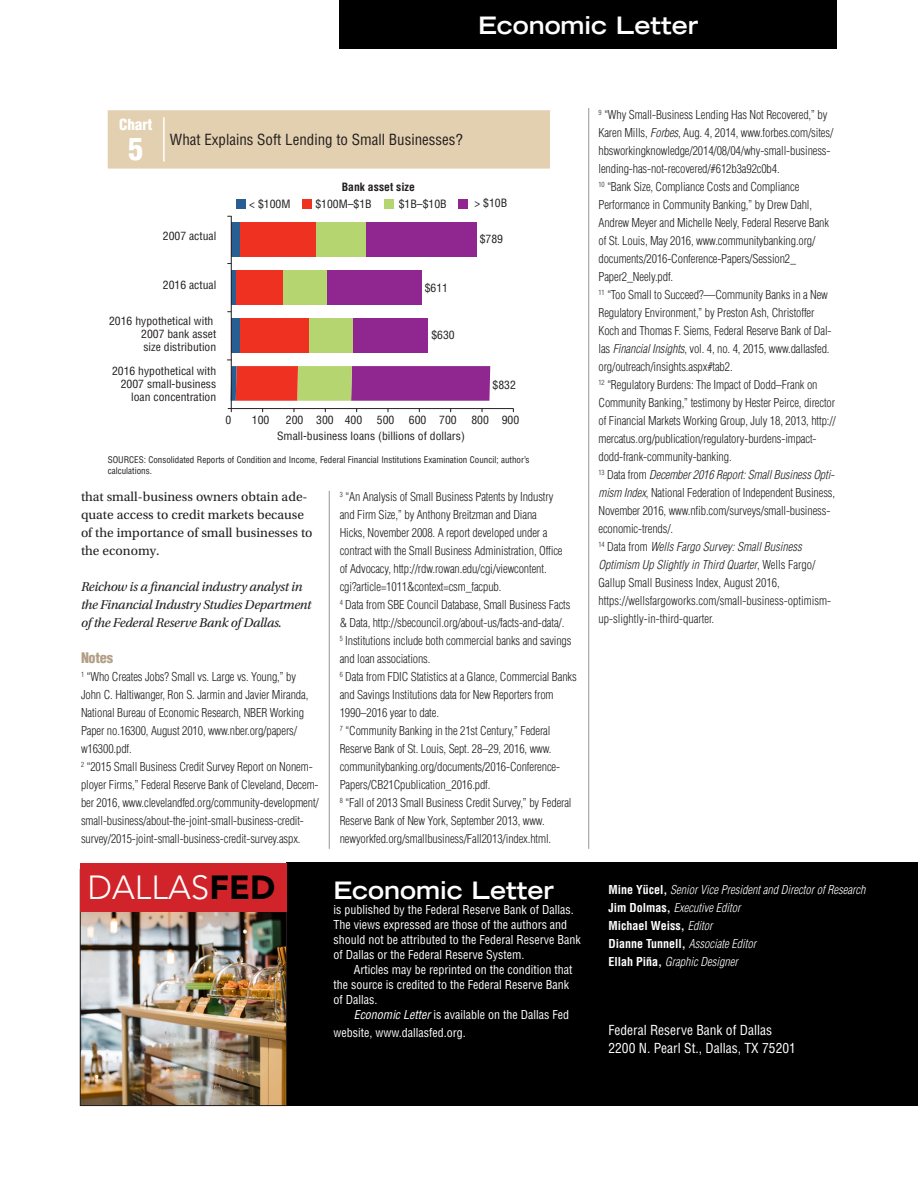
<style>
.page{position:relative;width:918px;height:1188px;background:#fff}
.page>*{position:absolute;margin:0;border:0;box-sizing:border-box;transform-origin:0 0}
.t1{font:300 33.15px "Avenir LT Std";color:#fff}
.Chart{font:900 condensed 30px "Helvetica LT Std";color:#fff}
.t2{font:700 expanded 24px "Trade Gothic LT Std";color:#fff}
.ChartTitle{font:condensed 15px "Helvetica LT Std";color:#231f20}
.Chart_word{font:900 condensed 15px "Helvetica LT Std";color:#fff}
.NotesHead{font:900 condensed 14.25px "Helvetica LT Std";letter-spacing:-.02em;color:#b39e86}
.BodyText{font:13.5px/18px "Utopia Std";color:#231f20}
.AuthorBio{font:italic 13.5px/18px "Utopia Std";letter-spacing:-.02em;color:#231f20}
.t3{font:condensed 13.5px/18px "Helvetica LT Std";color:#fff}
.Notestext{font:300 condensed 12px/18px "Helvetica LT Std";letter-spacing:-.01em;color:#231f20}
.FolioText{font:condensed 12px/15px "Helvetica LT Std";color:#fff}
.FolioTextIndent{font:condensed 12px/15px "Helvetica LT Std";color:#fff}
.t4{font:italic 300 condensed 12px/18px "Helvetica LT Std";color:#fff}
.t5{font:condensed 11.25px/13.5px "Helvetica LT Std";color:#231f20;text-align:right;scale:1.04 1}
.t6{font:700 condensed 11.25px "Helvetica LT Std";color:#231f20;scale:1.04 1}
.Source{font:condensed 9px/10.8px "Helvetica LT Std";color:#231f20}
.s1{font-weight:900;color:#000001}
.s2{font-style:italic}
.s3{font-weight:700;font-style:normal}
</style>
<div class="page">
<div style="left:287px;top:863px;width:631px;height:243px;background:#000001"></div>
<img style="left:82px;top:912px;width:203px;height:192px">
<div style="left:80px;top:869px;width:207px;height:237px;border:1px solid #231f20"></div>
<div style="left:80px;top:863px;width:207px;height:49px;background:#d1232a"></div>
<div style="left:340px;top:0;width:497px;height:48px;background:#000001"></div>
<hr style="left:329px;top:491px;width:1px;height:358px;background:#939598">
<div style="left:108px;top:110px;width:442px;height:59px;background:#e3d0b0"></div>
<hr style="left:163px;top:117px;width:2px;height:45px;background:#fff">
<hr style="left:231px;top:408px;width:282px;height:1px;background:#231f20">
<div style="left:458px;top:199px;width:10px;height:10px;background:#90268f"></div>
<div style="left:366px;top:222px;width:111px;height:34px;background:#90268f"></div>
<div style="left:327px;top:270px;width:95px;height:35px;background:#90268f"></div>
<div style="left:353px;top:318px;width:74px;height:35px;background:#90268f"></div>
<div style="left:384px;top:199px;width:10px;height:10px;background:#b4d56f"></div>
<div style="left:315px;top:222px;width:51px;height:34px;background:#b4d56f"></div>
<div style="left:283px;top:270px;width:44px;height:35px;background:#b4d56f"></div>
<div style="left:308px;top:318px;width:45px;height:35px;background:#b4d56f"></div>
<div style="left:302px;top:199px;width:10px;height:10px;background:#ef3122"></div>
<div style="left:240px;top:222px;width:75px;height:34px;background:#ef3122"></div>
<div style="left:235px;top:270px;width:48px;height:35px;background:#ef3122"></div>
<div style="left:240px;top:318px;width:68px;height:35px;background:#ef3122"></div>
<div style="left:236px;top:199px;width:10px;height:10px;background:#285e92"></div>
<div style="left:231px;top:222px;width:9px;height:34px;background:#285e92"></div>
<hr style="left:231px;top:270px;width:4px;height:35px;background:#285e92">
<div style="left:231px;top:318px;width:9px;height:35px;background:#285e92"></div>
<svg style="left:227px;top:360px;width:263px;height:41px"></svg>
<hr style="left:231px;top:216px;width:1px;height:193px;background:#231f20">
<hr style="left:588px;top:108px;width:1px;height:741px;background:#939598">
<p class="t2" style="left:478px;top:10px;width:222px">Economic Letter</p>
<p class="Chart_word" style="left:119px;top:115px;width:35px">Chart</p>
<p class="Chart" style="left:128px;top:130px;width:16px">5</p>
<p class="ChartTitle" style="left:170px;top:130px;width:295px">What Explains Soft Lending to Small Businesses?</p>
<p class="t5" style="left:163px;top:229px;width:53px">2007 actual</p>
<p class="t5" style="left:163px;top:278px;width:53px">2016 actual</p>
<p class="t5" style="left:141px;top:314px;width:74px;text-align:left;text-indent:-32px">2016 hypothetical with<br>2007 bank asset size distribution</p>
<p class="t5" style="left:112px;top:364px;width:102px">2016 hypothetical with<br>2007 small-business loan concentration</p>
<p class="t6" style="left:342px;top:180px;width:72px">Bank asset size</p>
<p class="t5" style="left:249px;top:197px;width:41px">&lt; $100M</p>
<p class="t5" style="left:315px;top:197px;width:56px">$100M–$1B</p>
<p class="t5" style="left:399px;top:197px;width:48px">$1B–$10B</p>
<p class="t5" style="left:474px;top:196px;width:33px">&gt; $10B</p>
<p class="t5" style="left:480px;top:232px;width:24px">$789</p>
<p class="t5" style="left:425px;top:281px;width:24px">$611</p>
<p class="t5" style="left:431px;top:329px;width:24px">$630</p>
<p class="t5" style="left:493px;top:378px;width:24px">$832</p>
<p class="t5" style="left:226px;top:413px;width:7px">0</p>
<p class="t5" style="left:252px;top:413px;width:18px">100</p>
<p class="t5" style="left:286px;top:413px;width:75px">200 300 400</p>
<p class="t5" style="left:377px;top:413px;width:18px">500</p>
<p class="t5" style="left:409px;top:413px;width:47px">600 700</p>
<p class="t5" style="left:471px;top:413px;width:47px">800 900</p>
<p class="t5" style="left:277px;top:429px;width:182px">Small-business loans (billions of dollars)</p>
<p class="Source" style="left:108px;top:455px;width:423px">SOURCES: Consolidated Reports of Condition and Income, Federal Financial Institutions Examination Council; author’s calculations.</p>
<p class="BodyText" style="left:81px;top:488px;width:233px">that small-business owners obtain ade&shy;quate access to credit markets because of the importance of small businesses to the economy.</p>
<p class="AuthorBio" style="left:81px;top:578px;width:232px">Reichow is a financial industry analyst in the Financial Industry Studies Department of the Federal Reserve Bank of Dallas.</p>
<p class="NotesHead" style="left:81px;top:648px;width:34px">Notes</p>
<p class="Notestext" style="left:81px;top:667px;width:229px"><sup>1</sup> “Who Creates Jobs? Small vs. Large vs. Young,” by John C. Haltiwanger, Ron S. Jarmin and Javier Miranda, National Bureau of Economic Research, NBER Working Paper no.16300, August 2010, www.nber.org/papers/ w16300.pdf.</p>
<p class="Notestext" style="left:81px;top:757px;width:239px"><sup>2</sup> “2015 Small Business Credit Survey Report on Nonem&shy;ployer Firms,” Federal Reserve Bank of Cleveland, Decem&shy;ber 2016, www.clevelandfed.org/community-development/ small-business/about-the-joint-small-business-credit&shy;survey/2015-joint-small-business-credit-survey.aspx.</p>
<p class="Notestext" style="left:340px;top:488px;width:224px"><sup>3</sup> “An Analysis of Small Business Patents by Industry and Firm Size,” by Anthony Breitzman and Diana Hicks, November 2008. A report developed under a contract with the Small Business Administration, Office of Advocacy, http://rdw.rowan.edu/cgi/viewcontent. cgi?article=1011&amp;context=csm_facpub.</p>
<p class="Notestext" style="left:340px;top:596px;width:232px"><sup>4</sup> Data from SBE Council Database, Small Business Facts &amp; Data, http://sbecouncil.org/about-us/facts-and-data/.</p>
<p class="Notestext" style="left:340px;top:632px;width:233px"><sup>5</sup> Institutions include both commercial banks and savings and loan associations.</p>
<p class="Notestext" style="left:340px;top:668px;width:239px"><sup>6</sup> Data from FDIC Statistics at a Glance, Commercial Banks and Savings Institutions data for New Reporters from<br>1990–2016 year to date.</p>
<p class="Notestext" style="left:340px;top:722px;width:222px"><sup>7</sup> “Community Banking in the 21st Century,” Federal Reserve Bank of St. Louis, Sept. 28–29, 2016, www. communitybanking.org/documents/2016-Conference-Papers/CB21Cpublication_2016.pdf.</p>
<p class="Notestext" style="left:340px;top:794px;width:233px"><sup>8</sup> “Fall of 2013 Small Business Credit Survey,” by Federal<br>Reserve Bank of New York, September 2013, www. newyorkfed.org/smallbusiness/Fall2013/index.html.</p>
<h1 class="t1" style="left:88px;top:868px;width:189px">DALLAS<span class="s1">FED</span></h1>
<p class="t2" style="left:333px;top:875px;width:222px">Economic Letter</p>
<p class="FolioText" style="left:333px;top:902px;width:249px">is published by the Federal Reserve Bank of Dallas.<br>The views expressed are those of the authors and should not be attributed to the Federal Reserve Bank of Dallas or the Federal Reserve System.</p>
<p class="FolioTextIndent" style="left:333px;top:962px;width:241px;text-indent:20px">Articles may be reprinted on the condition that the source is credited to the Federal Reserve Bank of Dallas.</p>
<p class="FolioTextIndent" style="left:333px;top:1006px;width:237px;line-height:18px;text-indent:20px"><span class="s2">Economic Letter</span> is available on the Dallas Fed website, www.dallasfed.org.</p>
<p class="Notestext" style="left:598px;top:105px;width:236px"><sup>9</sup> “Why Small-Business Lending Has Not Recovered,” by Karen Mills, <span class="s2">Forbes</span>, Aug. 4, 2014, www.forbes.com/sites/ hbsworkingknowledge/2014/08/04/why-small-business&shy;lending-has-not-recovered/#612b3a92c0b4.</p>
<p class="Notestext" style="left:598px;top:177px;width:232px"><sup>10</sup> “Bank Size, Compliance Costs and Compliance Performance in Community Banking,” by Drew Dahl, Andrew Meyer and Michelle Neely, Federal Reserve Bank of St. Louis, May 2016, www.communitybanking.org/ documents/2016-Conference-Papers/Session2_ Paper2_Neely.pdf.</p>
<p class="Notestext" style="left:598px;top:285px;width:235px"><sup>11</sup> “Too Small to Succeed?—Community Banks in a New Regulatory Environment,” by Preston Ash, Christoffer Koch and Thomas F. Siems, Federal Reserve Bank of Dal&shy;las <span class="s2">Financial Insights</span>, vol. 4, no. 4, 2015, www.dallasfed. org/outreach/insights.aspx#tab2.</p>
<p class="Notestext" style="left:598px;top:375px;width:239px"><sup>12</sup> “Regulatory Burdens: The Impact of Dodd–Frank on Community Banking,” testimony by Hester Peirce, director of Financial Markets Working Group, July 18, 2013, http:// mercatus.org/publication/regulatory-burdens-impact&shy;dodd-frank-community-banking.</p>
<p class="Notestext" style="left:598px;top:465px;width:238px"><sup>13</sup> Data from <span class="s2">December 2016 Report: Small Business Opti&shy;mism Index</span>, National Federation of Independent Business, November 2016, www.nfib.com/surveys/small-business&shy;economic-trends/.</p>
<p class="Notestext" style="left:598px;top:537px;width:234px"><sup>14</sup> Data from <span class="s2">Wells Fargo Survey: Small Business Optimism Up Slightly in Third Quarter</span>, Wells Fargo/ Gallup Small Business Index, August 2016, https://wellsfargoworks.com/small-business-optimism&shy;up-slightly-in-third-quarter.</p>
<p class="t4" style="left:608px;top:880px;width:258px"><span class="s3">Mine Yücel,</span> Senior Vice President and Director of Research <span class="s3">Jim Dolmas,</span> Executive Editor<br><span class="s3">Michael Weiss,</span> Editor<br><span class="s3">Dianne Tunnell,</span> Associate Editor<br><span class="s3">Ellah Piña,</span> Graphic Designer</p>
<p class="t3" style="left:608px;top:1021px;width:189px">Federal Reserve Bank of Dallas<br>2200 N. Pearl St., Dallas, TX 75201</p>
</div>
